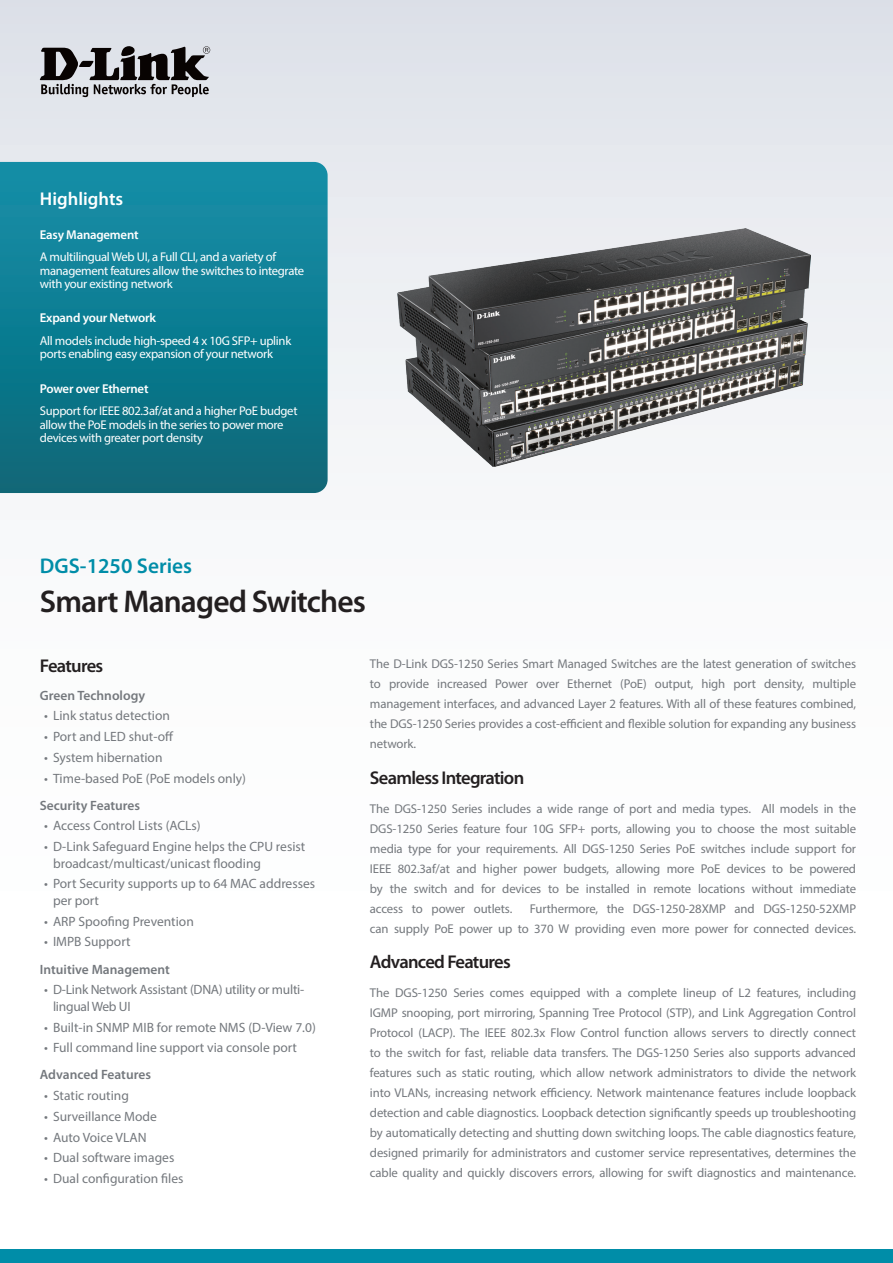
<style>
.page{position:relative;width:893px;height:1263px;background:#fff}
.page>*{position:absolute;margin:0;border:0;box-sizing:border-box;transform-origin:0 0}
.t1{font:600 31.5px "Myriad Pro";letter-spacing:-.025em;color:#231f20}
.t2{font:600 21.3px "Myriad Pro";color:#008da8}
.t3{font:600 18.6px "Myriad Pro";letter-spacing:-.04em;color:#231f20}
.t4{font:600 18.6px "Myriad Pro";color:#fff}
.t5{font:13.5px/16.5px "Myriad Pro";color:#74787d}
.t6{font:600 13.5px "Myriad Pro";color:#74787d}
.t7{font:13.5px/16.5px "Myriad Pro";letter-spacing:-.02em;color:#74787d}
.t8{font:600 12.9px "Myriad Pro";letter-spacing:-.015em;color:#fff}
.t9{font:12.75px/20px "Myriad Pro";letter-spacing:-.01em;color:#74787d;text-align:justify}
.t10{font:12.6px/13.5px "Myriad Pro";letter-spacing:-.025em;color:#fff}
</style>
<div class="page">
<div style="left:0;top:1249px;width:893px;height:14px;background:#008da8"></div>
<div style="left:0;top:0;width:893px;height:1084px;background:linear-gradient(to bottom,#e3e6ec,#fff)"></div>
<svg style="left:0;top:162px;width:328px;height:331px;background:#0f7c90"></svg>
<svg style="left:40px;top:46px;width:170px;height:51px;background:#807f83"></svg>
<img style="left:398px;top:229px;width:413px;height:238px">
<h3 class="t4" style="left:40px;top:187px;width:85px">Highlights</h3>
<p class="t8" style="left:40px;top:226px;width:100px">Easy Management</p>
<p class="t10" style="left:40px;top:250px;width:266px">A multilingual Web UI, a Full CLI, and a variety of management features allow the switches to integrate with your existing network</p>
<p class="t8" style="left:40px;top:310px;width:118px">Expand your Network</p>
<p class="t10" style="left:40px;top:334px;width:253px">All models include high-speed 4 x 10G SFP+ uplink ports enabling easy expansion of your network</p>
<p class="t8" style="left:40px;top:380px;width:110px">Power over Ethernet</p>
<p class="t10" style="left:40px;top:404px;width:259px">Support for IEEE 802.3af/at and a higher PoE budget allow the PoE models in the series to power more devices with greater port density</p>
<h2 class="t2" style="left:40px;top:552px;width:154px">DGS-1250 Series</h2>
<h1 class="t1" style="left:40px;top:582px;width:328px">Smart Managed Switches</h1>
<h3 class="t3" style="left:40px;top:654px;width:65px">Features</h3>
<p class="t6" style="left:40px;top:686px;width:107px">Green Technology</p>
<p class="t5" style="left:44px;top:707px;width:127px">• Link status detection</p>
<p class="t5" style="left:44px;top:728px;width:131px">• Port and LED shut-off</p>
<p class="t5" style="left:44px;top:749px;width:120px">• System hibernation</p>
<p class="t5" style="left:44px;top:769px;width:204px">• Time-based PoE (PoE models only)</p>
<p class="t6" style="left:40px;top:796px;width:102px">Security Features</p>
<p class="t5" style="left:44px;top:817px;width:158px">• Access Control Lists (ACLs)</p>
<p class="t5" style="left:53px;top:838px;width:254px;text-indent:-9px">• D-Link Safeguard Engine helps the CPU resist broadcast/multicast/unicast flooding</p>
<p class="t5" style="left:53px;top:875px;width:264px;text-indent:-9px">• Port Security supports up to 64 MAC addresses per port</p>
<p class="t5" style="left:44px;top:913px;width:151px">• ARP Spoofing Prevention</p>
<p class="t5" style="left:44px;top:933px;width:88px">• IMPB Support</p>
<p class="t6" style="left:40px;top:960px;width:131px">Intuitive Management</p>
<p class="t7" style="left:53px;top:981px;width:253px;text-indent:-9px">• D-Link Network Assistant (DNA) utility or multi&shy;lingual Web UI</p>
<p class="t5" style="left:44px;top:1018px;width:273px">• Built-in SNMP MIB for remote NMS (D-View 7.0)</p>
<p class="t5" style="left:44px;top:1039px;width:254px">• Full command line support via console port</p>
<p class="t6" style="left:40px;top:1066px;width:113px">Advanced Features</p>
<p class="t5" style="left:44px;top:1087px;width:86px">• Static routing</p>
<p class="t5" style="left:44px;top:1108px;width:114px">• Surveillance Mode</p>
<p class="t5" style="left:44px;top:1129px;width:104px">• Auto Voice VLAN</p>
<p class="t5" style="left:44px;top:1149px;width:132px">• Dual software images</p>
<p class="t5" style="left:44px;top:1170px;width:141px">• Dual configuration files</p>
<p class="t9" style="left:370px;top:654px;width:488px">The D-Link DGS-1250 Series Smart Managed Switches are the latest generation of switches to provide increased Power over Ethernet (PoE) output, high port density, multiple management interfaces, and advanced Layer 2 features. With all of these features combined, the DGS-1250 Series provides a cost-efficient and flexible solution for expanding any business network.</p>
<h3 class="t3" style="left:370px;top:766px;width:156px">Seamless Integration</h3>
<p class="t9" style="left:370px;top:798px;width:488px">The DGS-1250 Series includes a wide range of port and media types. All models in the DGS-1250 Series feature four 10G SFP+ ports, allowing you to choose the most suitable media type for your requirements. All DGS-1250 Series PoE switches include support for IEEE 802.3af/at and higher power budgets, allowing more PoE devices to be powered by the switch and for devices to be installed in remote locations without immediate access to power outlets.</p>
<p class="t9" style="left:370px;top:898px;width:488px;text-align:right">Furthermore, the DGS-1250-28XMP and DGS-1250-52XMP<br>can supply PoE power up to 370 W providing even more power for connected devices.</p>
<h3 class="t3" style="left:370px;top:950px;width:142px">Advanced Features</h3>
<p class="t9" style="left:370px;top:983px;width:488px">The DGS-1250 Series comes equipped with a complete lineup of L2 features, including IGMP snooping, port mirroring, Spanning Tree Protocol (STP), and Link Aggregation Control Protocol (LACP). The IEEE 802.3x Flow Control function allows servers to directly connect to the switch for fast, reliable data transfers. The DGS-1250 Series also supports advanced features such as static routing, which allow network administrators to divide the network into VLANs, increasing network efficiency. Network maintenance features include loopback detection and cable diagnostics. Loopback detection significantly speeds up troubleshooting by automatically detecting and shutting down switching loops. The cable diagnostics feature, designed primarily for administrators and customer service representatives, determines the cable quality and quickly discovers errors, allowing for swift diagnostics and maintenance.</p>
</div>
